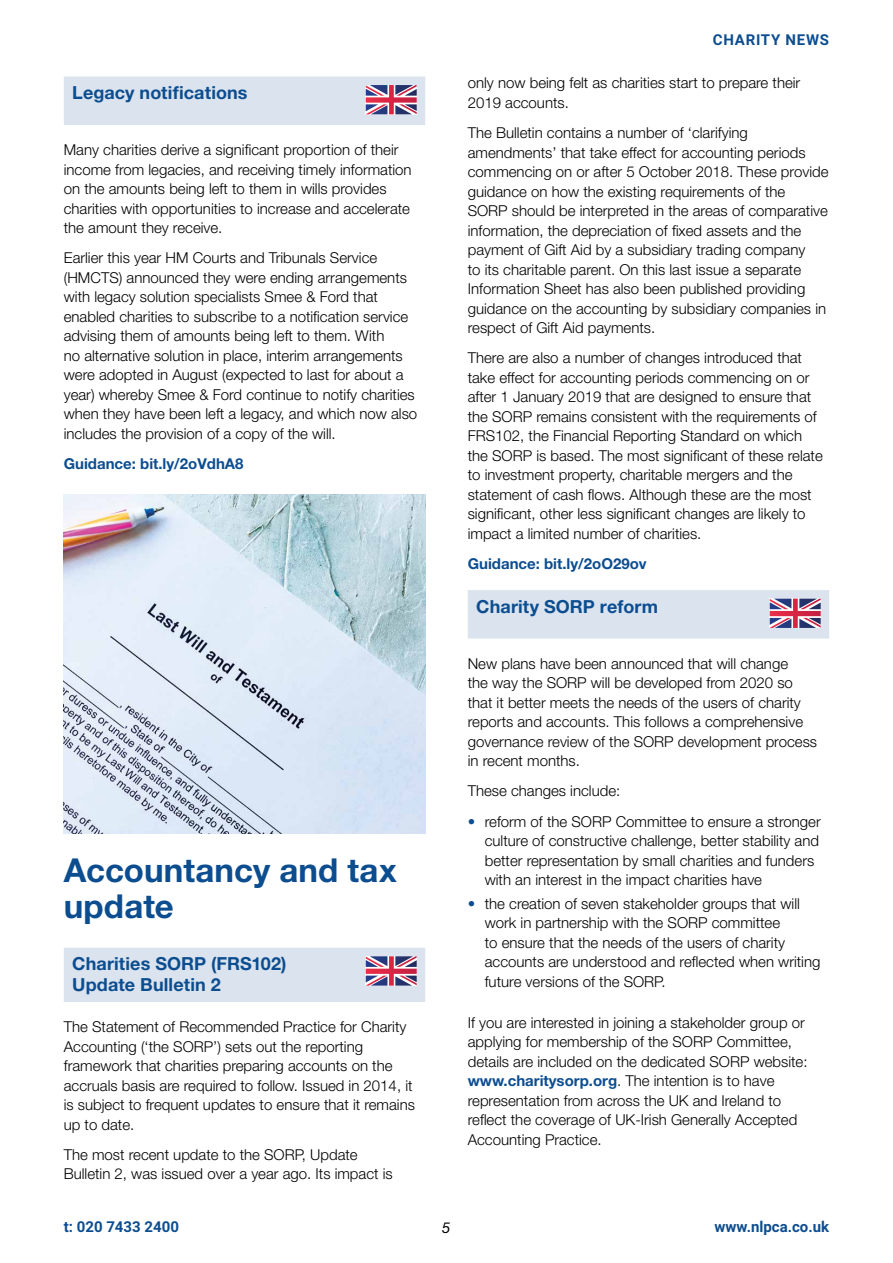
<style>
.page{position:relative;width:893px;height:1263px;background:#fff}
.page>*{position:absolute;margin:0;border:0;box-sizing:border-box;transform-origin:0 0}
.t1{font:700 33px/36px "Helvetica Neue";letter-spacing:.005em;color:#0c4d90}
.t2{font:700 18px/21px "Helvetica Neue";letter-spacing:.005em;color:#0c4d90}
.t3{font:300 15px/19.5px "Helvetica Neue";color:#000}
.t4{font:700 15px "Helvetica Neue";color:#0c4d90}
.t5{font:700 15px "Roboto";color:#0c4d90}
.t6{font:700 15px "Roboto";letter-spacing:.05em;color:#0c4d90}
.t7{font:italic 15px "Helvetica Neue";color:#000}
.s1{color:#0c4d90}
.s2{font-weight:700;color:#0c4d90}
</style>
<div class="page">
<svg style="left:64px;top:77px;width:361px;height:48px;background:#d6dae5"></svg>
<svg style="left:64px;top:948px;width:361px;height:54px;background:#d7dbe6"></svg>
<svg style="left:468px;top:590px;width:361px;height:48px;background:#d6dae5"></svg>
<img style="left:64px;top:495px;width:361px;height:338px">
<p class="t2" style="left:72px;top:82px;width:177px">Legacy notifications</p>
<p class="t3" style="left:64px;top:140px;width:349px">Many charities derive a significant proportion of their income from legacies, and receiving timely information on the amounts being left to them in wills provides charities with opportunities to increase and accelerate the amount they receive.</p>
<p class="t3" style="left:64px;top:248px;width:355px">Earlier this year HM Courts and Tribunals Service (HMCTS) announced they were ending arrangements with legacy solution specialists Smee &amp; Ford that enabled charities to subscribe to a notification service advising them of amounts being left to them. With<br>no alternative solution in place, interim arrangements were adopted in August (expected to last for about a year) whereby Smee &amp; Ford continue to notify charities when they have been left a legacy, and which now also includes the provision of a copy of the will.</p>
<p class="t4" style="left:64px;top:454px;width:181px">Guidance: bit.ly/2oVdhA8</p>
<h1 class="t1" style="left:64px;top:851px;width:334px">Accountancy and tax update</h1>
<p class="t2" style="left:72px;top:953px;width:216px">Charities SORP (FRS102)<br>Update Bulletin 2</p>
<p class="t3" style="left:64px;top:1017px;width:353px">The Statement of Recommended Practice for Charity Accounting (‘the SORP’) sets out the reporting framework that charities preparing accounts on the accruals basis are required to follow. Issued in 2014, it is subject to frequent updates to ensure that it remains up to date.</p>
<p class="t3" style="left:64px;top:1144px;width:330px">The most recent update to the SORP, Update<br>Bulletin 2, was issued over a year ago. Its impact is</p>
<p class="t6" style="left:713px;top:29px;width:118px">CHARITY NEWS</p>
<p class="t3" style="left:468px;top:73px;width:334px">only now being felt as charities start to prepare their<br>2019 accounts.</p>
<p class="t3" style="left:468px;top:123px;width:362px">The Bulletin contains a number of ‘clarifying amendments’ that take effect for accounting periods commencing on or after 5 October 2018. These provide guidance on how the existing requirements of the SORP should be interpreted in the areas of comparative information, the depreciation of fixed assets and the payment of Gift Aid by a subsidiary trading company<br>to its charitable parent. On this last issue a separate Information Sheet has also been published providing guidance on the accounting by subsidiary companies in respect of Gift Aid payments.</p>
<p class="t3" style="left:468px;top:348px;width:357px">There are also a number of changes introduced that take effect for accounting periods commencing on or after 1 January 2019 that are designed to ensure that the SORP remains consistent with the requirements of FRS102, the Financial Reporting Standard on which the SORP is based. The most significant of these relate to investment property, charitable mergers and the statement of cash flows. Although these are the most significant, other less significant changes are likely to impact a limited number of charities.</p>
<p class="t4" style="left:468px;top:554px;width:180px">Guidance: bit.ly/2oO29ov</p>
<p class="t2" style="left:476px;top:595px;width:183px">Charity SORP reform</p>
<p class="t3" style="left:468px;top:653px;width:351px">New plans have been announced that will change<br>the way the SORP will be developed from 2020 so that it better meets the needs of the users of charity reports and accounts. This follows a comprehensive governance review of the SORP development process in recent months.</p>
<p class="t3" style="left:468px;top:781px;width:154px">These changes include:</p>
<p class="t3" style="left:485px;top:811px;width:337px;text-indent:-17px"><span class="s1">•</span> reform of the SORP Committee to ensure a stronger culture of constructive challenge, better stability and better representation by small charities and funders with an interest in the impact charities have</p>
<p class="t3" style="left:485px;top:893px;width:337px;text-indent:-17px"><span class="s1">•</span> the creation of seven stakeholder groups that will work in partnership with the SORP committee<br>to ensure that the needs of the users of charity accounts are understood and reflected when writing future versions of the SORP.</p>
<p class="t3" style="left:468px;top:1012px;width:341px">If you are interested in joining a stakeholder group or applying for membership of the SORP Committee, details are included on the dedicated SORP website: <span class="s2">www.charitysorp.org</span>. The intention is to have representation from across the UK and Ireland to reflect the coverage of UK-Irish Generally Accepted Accounting Practice.</p>
<p class="t5" style="left:64px;top:1216px;width:117px">t: 020 7433 2400</p>
<p class="t5" style="left:715px;top:1216px;width:116px">www.nlpca.co.uk</p>
<p class="t7" style="left:442px;top:1218px;width:10px">5</p>
</div>
